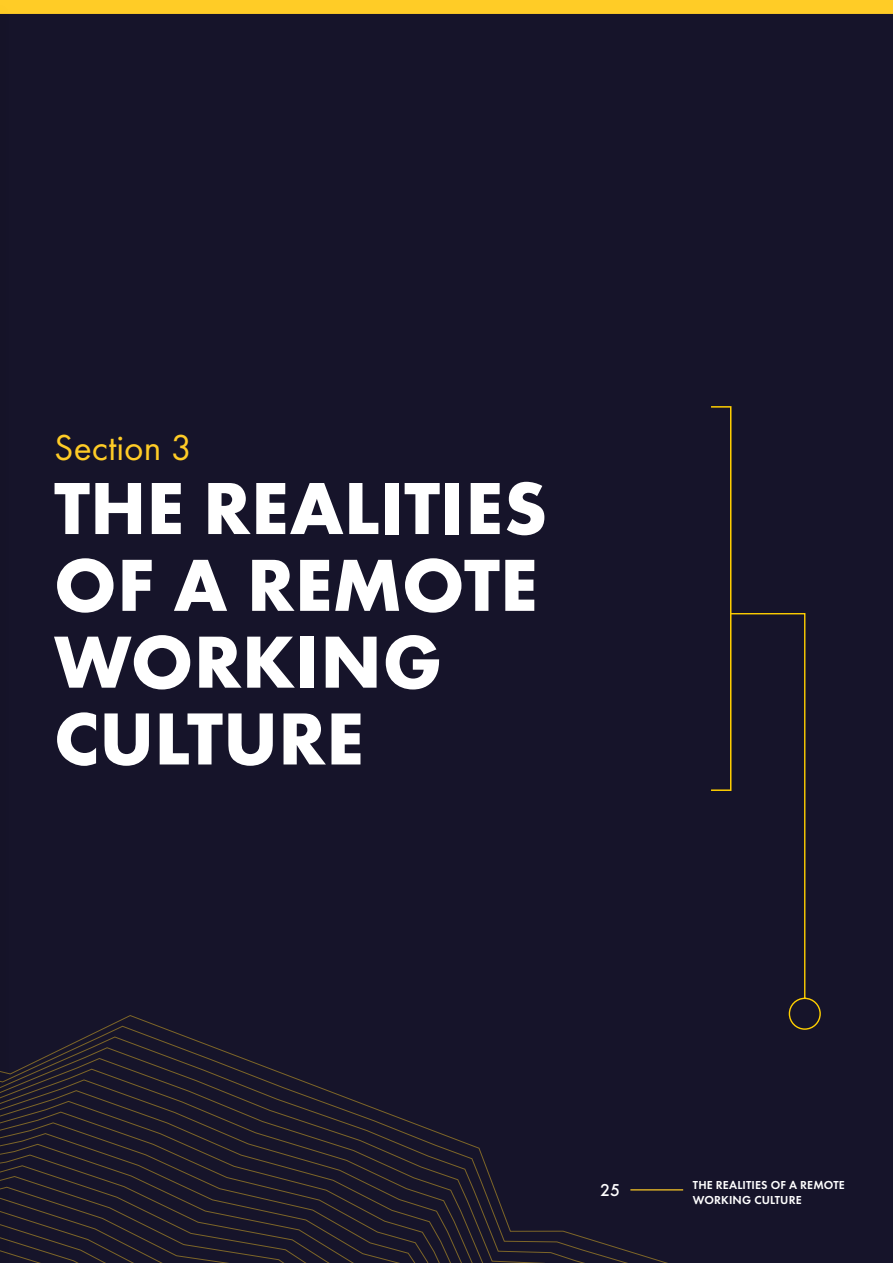
<style>
.page{position:relative;width:893px;height:1263px;background:#fff}
.page>*{position:absolute;margin:0;border:0;box-sizing:border-box;transform-origin:0 0}
.t1{font:700 76.5px/76.8px "Function Pro";color:#fff}
.t2{font:37.5px "Function Pro";color:#ffcc26}
.t3{font:500 17.85px "Function Pro";color:#fff}
.t4{font:600 12px/14.4px "Function Pro";letter-spacing:.01em;color:#fff}
</style>
<div class="page">
<div style="left:0;top:14px;width:893px;height:1249px;background:#16142a"></div>
<svg style="left:10px;top:1015px;width:658px;height:248px"></svg>
<div style="left:588px;top:1169px;width:305px;height:40px;background:#16142a"></div>
<hr style="left:630px;top:1189px;width:53px;height:1px;background:#ffcc26">
<svg style="left:731px;top:612px;width:90px;height:418px"></svg>
<div style="left:710px;top:406px;width:21px;height:385px;border:2px solid #ffcf00"></div>
<div style="left:0;top:0;width:893px;height:14px;background:#ffcc26"></div>
<h2 class="t2" style="left:54px;top:426px;width:139px">Section 3</h2>
<h1 class="t1" style="left:54px;top:468px;width:495px">THE REALITIES<br>OF A REMOTE<br>WORKING<br>CULTURE</h1>
<h3 class="t3" style="left:600px;top:1179px;width:22px">25</h3>
<p class="t4" style="left:693px;top:1178px;width:153px">THE REALITIES OF A REMOTE<br>WORKING CULTURE</p>
</div>
